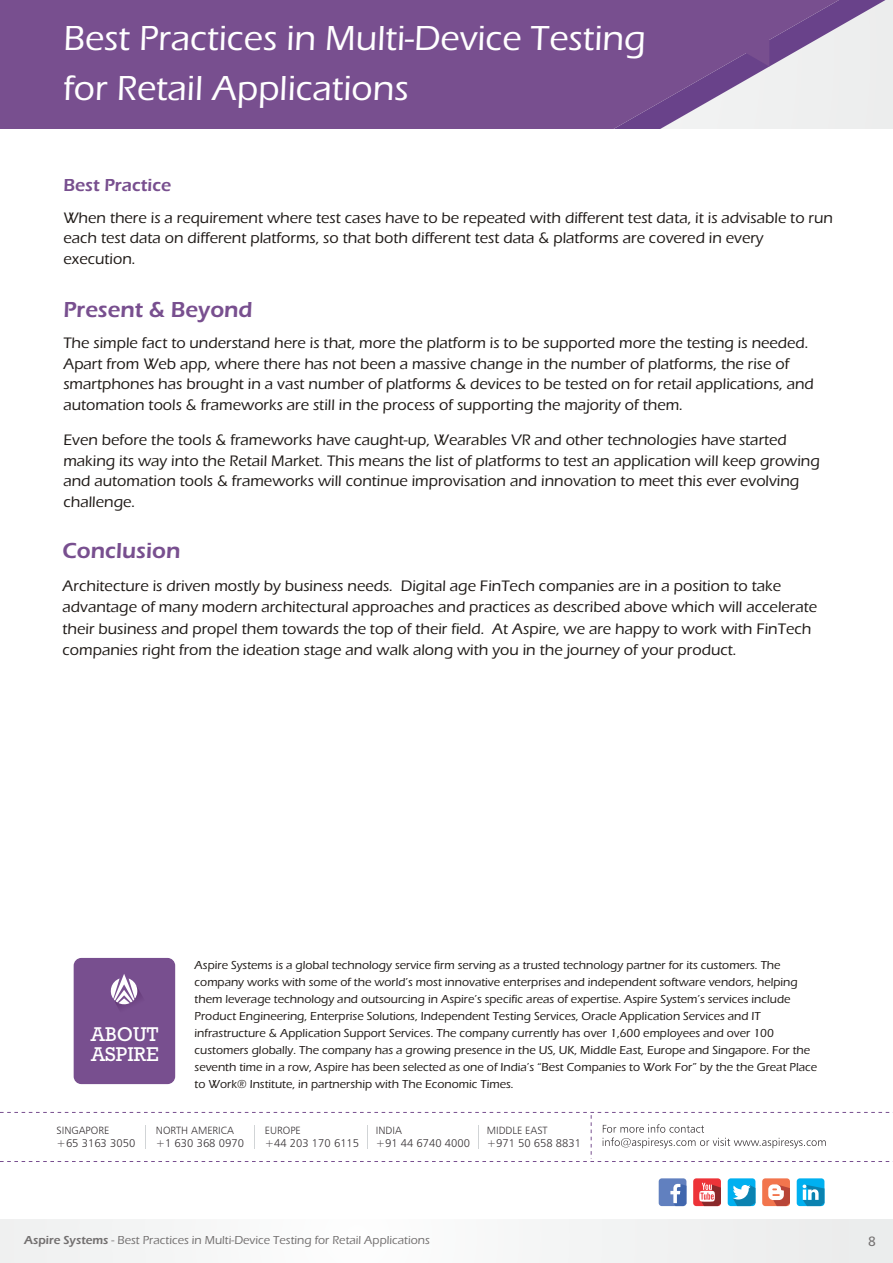
<style>
.page{position:relative;width:893px;height:1263px;background:#fff}
.page>*{position:absolute;margin:0;border:0;box-sizing:border-box;transform-origin:0 0}
.t1{font:500 36px/50.1px "Eras ITC";color:#fff}
.t2{font:600 22.5px "Eras ITC";color:#784f8f}
.t3{font:20.25px/20.1px "Rockwell";color:#fff}
.t4{font:600 18px "Eras ITC";color:#784f8f}
.t5{font:500 15.75px/20.5px "Eras ITC";color:#1f1a17}
.t6{font:13.5px "Humanist 777 BT Roman B";color:#737070}
.t7{font:500 12px/17px "Eras ITC";color:#1f1a17}
.t8{font:500 12px "Eras ITC";color:#737070}
.t9{font:11.25px "Humanist 777 BT Light B";color:#383336}
.t10{font:10.5px "Humanist 777 BT Light B";color:#383336}
.s1{font-weight:600}
</style>
<div class="page">
<div style="left:0;top:1219px;width:849px;height:44px;background:#f4f5f5"></div>
<div style="left:849px;top:1219px;width:44px;height:44px;background:#ebeded"></div>
<div style="left:74px;top:958px;width:101px;height:126px;background:#784f8f;border-radius:8px"></div>
<svg style="left:110px;top:974px;width:32px;height:34px"></svg>
<svg style="left:0;top:1112px;width:893px;height:50px"></svg>
<div style="left:659px;top:1178px;width:27px;height:28px;background:#6180bf;border-radius:3px"></div>
<svg style="left:670px;top:1184px;width:16px;height:22px"></svg>
<div style="left:693px;top:1178px;width:28px;height:28px;background:#ed3338;border-radius:3px"></div>
<svg style="left:699px;top:1183px;width:22px;height:23px"></svg>
<div style="left:728px;top:1178px;width:27px;height:28px;background:#00b0f0;border-radius:3px"></div>
<svg style="left:733px;top:1185px;width:22px;height:21px"></svg>
<div style="left:762px;top:1178px;width:28px;height:28px;background:#f2754d;border-radius:3px"></div>
<svg style="left:768px;top:1184px;width:22px;height:22px"></svg>
<div style="left:797px;top:1178px;width:27px;height:28px;background:#00b0f0;border-radius:3px"></div>
<svg style="left:803px;top:1184px;width:21px;height:22px"></svg>
<svg style="left:842px;top:0;width:47px;height:129px"></svg>
<svg style="left:0;top:0;width:842px;height:129px;fill:#784f8f"></svg>
<h1 class="t1" style="left:63px;top:16px;width:584px">Best Practices in Multi-Device Testing for Retail Applications</h1>
<p class="t4" style="left:63px;top:179px;width:109px">Best Practice</p>
<p class="t5" style="left:63px;top:209px;width:771px">When there is a requirement where test cases have to be repeated with different test data, it is advisable to run each test data on different platforms, so that both different test data &amp; platforms are covered in every execution.</p>
<h2 class="t2" style="left:63px;top:301px;width:191px">Present &amp; Beyond</h2>
<p class="t5" style="left:63px;top:334px;width:752px">The simple fact to understand here is that, more the platform is to be supported more the testing is needed.<br>Apart from Web app, where there has not been a massive change in the number of platforms, the rise of smartphones has brought in a vast number of platforms &amp; devices to be tested on for retail applications, and automation tools &amp; frameworks are still in the process of supporting the majority of them.</p>
<p class="t5" style="left:63px;top:431px;width:758px">Even before the tools &amp; frameworks have caught-up, Wearables VR and other technologies have started making its way into the Retail Market. This means the list of platforms to test an application will keep growing and automation tools &amp; frameworks will continue improvisation and innovation to meet this ever evolving challenge.</p>
<h2 class="t2" style="left:62px;top:542px;width:120px">Conclusion</h2>
<p class="t5" style="left:63px;top:577px;width:756px;line-height:21.5px">Architecture is driven mostly by business needs. Digital age FinTech companies are in a position to take advantage of many modern architectural approaches and practices as described above which will accelerate their business and propel them towards the top of their field. At Aspire, we are happy to work with FinTech companies right from the ideation stage and walk along with you in the journey of your product.</p>
<p class="t3" style="left:91px;top:1026px;width:69px">ABOUT<br>ASPIRE</p>
<p class="t7" style="left:195px;top:958px;width:624px">Aspire Systems is a global technology service firm serving as a trusted technology partner for its customers. The company works with some of the world’s most innovative enterprises and independent software vendors, helping them leverage technology and outsourcing in Aspire’s specific areas of expertise. Aspire System’s services include Product Engineering, Enterprise Solutions, Independent Testing Services, Oracle Application Services and IT infrastructure &amp; Application Support Services. The company currently has over 1,600 employees and over 100 customers globally. The company has a growing presence in the US, UK, Middle East, Europe and Singapore. For the seventh time in a row, Aspire has been selected as one of India’s “Best Companies to Work For” by the the Great Place to Work® Institute, in partnership with The Economic Times.</p>
<p class="t10" style="left:57px;top:1126px;width:54px">SINGAPORE</p>
<p class="t9" style="left:57px;top:1139px;width:80px">+65 3163 3050</p>
<p class="t10" style="left:156px;top:1126px;width:79px">NORTH AMERICA</p>
<p class="t9" style="left:156px;top:1139px;width:90px">+1 630 368 0970</p>
<p class="t10" style="left:265px;top:1126px;width:38px">EUROPE</p>
<p class="t9" style="left:265px;top:1139px;width:96px">+44 203 170 6115</p>
<p class="t10" style="left:376px;top:1126px;width:28px">INDIA</p>
<p class="t9" style="left:376px;top:1138px;width:96px">+91 44 6740 4000</p>
<p class="t10" style="left:487px;top:1126px;width:62px">MIDDLE EAST</p>
<p class="t9" style="left:487px;top:1139px;width:96px">+971 50 658 8831</p>
<p class="t8" style="left:24px;top:1236px;width:407px"><span class="s1">Aspire Systems</span> - Best Practices in Multi-Device Testing for Retail Applications</p>
<p class="t6" style="left:868px;top:1235px;width:9px">8</p>
</div>
